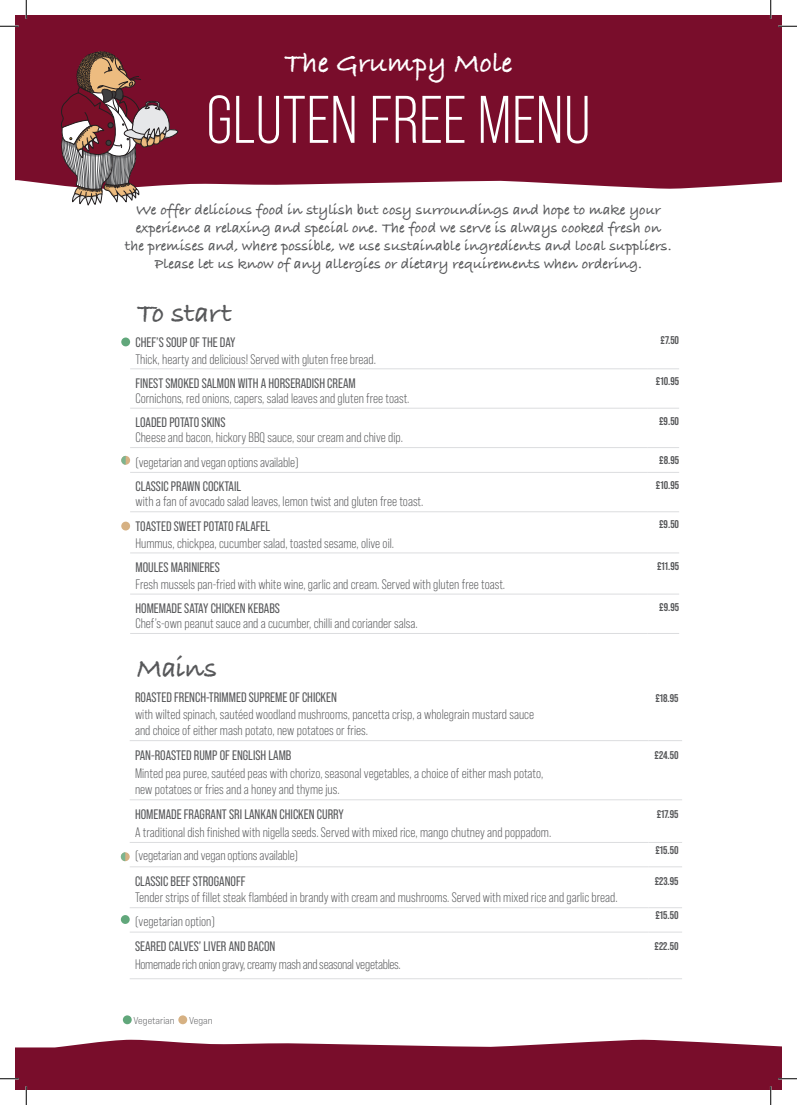
<style>
.page{position:relative;width:797px;height:1105px;background:#fff}
.page>*{position:absolute;margin:0;border:0;box-sizing:border-box;transform-origin:0 0}
.t1{font:67.12px "Bebas Neue Pro";color:#fff}
.t2{font:700 29.12px "Bradley Hand ITCTT";color:#fff}
.t3{font:700 28.75px "Bradley Hand ITCTT";letter-spacing:-.01em;color:#57585a}
.t4{font:700 15px/18px "Bradley Hand ITCTT";color:#57585a;text-align:center}
.t5{font:13.75px/15px "Bebas Neue Pro";color:#57585a}
.t6{font:13.75px "Bebas Neue Pro";color:#57585a}
.t7{font:13.75px "Bebas Neue Pro";letter-spacing:-.02em;color:#57585a}
.t8{font:700 11.25px "Bebas Neue Pro";color:#57585a}
.t9{font:10px "Bebas Neue Pro Exp Bk";color:#57585a}
.t10{font:700 9.5px "Bradley Hand ITCTT";letter-spacing:.05em;color:#fff}
.s1{font-style:inherit}
</style>
<div class="page">
<svg style="left:16px;top:1040px;width:765px;height:49px;background:#831f3b"></svg>
<div style="left:16px;top:16px;width:765px;height:173px;background:#790d2b"></div>
<svg style="left:60px;top:51px;width:118px;height:155px;background:#935e65"></svg>
<div style="left:123px;top:1015px;width:9px;height:9px;background:#61a77b;border-radius:50%"></div>
<div style="left:178px;top:1015px;width:9px;height:9px;background:#d6b183;border-radius:50%"></div>
<hr style="left:130px;top:633px;width:518px;height:1px;background:#dcdddf">
<hr style="left:648px;top:633px;width:31px;height:1px;background:#dcdddf">
<hr style="left:130px;top:368px;width:518px;height:1px;background:#dcdddf">
<hr style="left:648px;top:368px;width:31px;height:1px;background:#dcdddf">
<hr style="left:130px;top:408px;width:518px;height:1px;background:#dcdddf">
<hr style="left:648px;top:408px;width:31px;height:1px;background:#dcdddf">
<hr style="left:130px;top:447px;width:518px;height:1px;background:#dcdddf">
<hr style="left:648px;top:447px;width:31px;height:1px;background:#dcdddf">
<hr style="left:130px;top:472px;width:518px;height:1px;background:#dcdddf">
<hr style="left:648px;top:472px;width:31px;height:1px;background:#dcdddf">
<hr style="left:130px;top:511px;width:518px;height:1px;background:#dcdddf">
<hr style="left:648px;top:511px;width:31px;height:1px;background:#dcdddf">
<hr style="left:130px;top:553px;width:518px;height:1px;background:#dcdddf">
<hr style="left:648px;top:553px;width:31px;height:1px;background:#dcdddf">
<hr style="left:130px;top:594px;width:518px;height:1px;background:#dcdddf">
<hr style="left:648px;top:594px;width:31px;height:1px;background:#dcdddf">
<div style="left:121px;top:337px;width:9px;height:9px;background:#61a77b;border-radius:50%"></div>
<div style="left:121px;top:456px;width:9px;height:9px;background:#d6b183;border-radius:50%"></div>
<svg style="left:121px;top:456px;width:5px;height:9px"></svg>
<div style="left:121px;top:522px;width:9px;height:8px;background:#d6b183;border-radius:50%"></div>
<hr style="left:130px;top:907px;width:518px;height:1px;background:#dcdddf">
<hr style="left:130px;top:932px;width:518px;height:1px;background:#dcdddf">
<hr style="left:130px;top:842px;width:518px;height:1px;background:#dcdddf">
<hr style="left:648px;top:842px;width:34px;height:1px;background:#dcdddf">
<hr style="left:130px;top:866px;width:518px;height:1px;background:#dcdddf">
<hr style="left:648px;top:866px;width:34px;height:1px;background:#dcdddf">
<hr style="left:648px;top:907px;width:34px;height:1px;background:#dcdddf">
<hr style="left:130px;top:740px;width:518px;height:1px;background:#dcdddf">
<hr style="left:648px;top:740px;width:34px;height:1px;background:#dcdddf">
<hr style="left:130px;top:799px;width:518px;height:1px;background:#dcdddf">
<hr style="left:648px;top:799px;width:34px;height:1px;background:#dcdddf">
<hr style="left:648px;top:932px;width:34px;height:1px;background:#dcdddf">
<hr style="left:130px;top:978px;width:518px;height:1px;background:#dcdddf">
<hr style="left:648px;top:978px;width:34px;height:1px;background:#dcdddf">
<svg style="left:121px;top:852px;width:9px;height:9px"></svg>
<svg style="left:121px;top:852px;width:4px;height:9px"></svg>
<div style="left:121px;top:915px;width:9px;height:9px;background:#61a77b;border-radius:50%"></div>
<svg style="left:0;top:25px;width:19px;height:2px"></svg>
<svg style="left:778px;top:25px;width:19px;height:2px"></svg>
<svg style="left:0;top:1078px;width:19px;height:1px"></svg>
<svg style="left:778px;top:1078px;width:19px;height:1px"></svg>
<svg style="left:25px;top:0;width:2px;height:19px"></svg>
<svg style="left:25px;top:1086px;width:2px;height:19px"></svg>
<svg style="left:770px;top:0;width:1px;height:19px"></svg>
<svg style="left:770px;top:1086px;width:1px;height:19px"></svg>
<p class="t2" style="left:284px;top:41px;width:230px">The Grumpy Mole</p>
<p class="t10" style="left:326px;top:88px;width:145px">COUNTRY INNS AND DINING</p>
<p class="t1" style="left:206px;top:82px;width:386px">GLUTEN FREE MENU</p>
<p class="t4" style="left:125px;top:200px;width:548px">We offer delicious food in stylish but cosy surroundings and hope to make your experience a relaxing and special one. The food we serve is always cooked fresh on the premises and, where possible, we use sustainable ingredients and local suppliers.<br>Please let us know of any allergies or dietary requirements when ordering.</p>
<p class="t3" style="left:137px;top:291px;width:96px">To start</p>
<p class="t6" style="left:135px;top:334px;width:102px">CHEF’S SOUP OF THE DAY</p>
<p class="t5" style="left:135px;top:351px;width:242px">Thick, hearty and delicious! Served with gluten free bread.</p>
<p class="t8" style="left:660px;top:334px;width:20px">£7.50</p>
<p class="t5" style="left:135px;top:376px;width:275px"><span class="s1">FINEST SMOKED SALMON WITH A HORSERADISH CREAM<br></span>Cornichons, red onions, capers, salad leaves and gluten free toast.</p>
<p class="t8" style="left:656px;top:375px;width:25px">£10.95</p>
<p class="t5" style="left:135px;top:415px;width:269px"><span class="s1">LOADED POTATO SKINS<br></span>Cheese and bacon, hickory BBQ sauce, sour cream and chive dip.</p>
<p class="t8" style="left:659px;top:414px;width:21px">£9.50</p>
<p class="t5" style="left:135px;top:455px;width:164px">(vegetarian and vegan options available)</p>
<p class="t8" style="left:659px;top:454px;width:21px">£8.95</p>
<p class="t5" style="left:135px;top:479px;width:289px"><span class="s1">CLASSIC PRAWN COCKTAIL<br></span>with a fan of avocado salad leaves, lemon twist and gluten free toast.</p>
<p class="t8" style="left:656px;top:479px;width:25px">£10.95</p>
<p class="t6" style="left:135px;top:518px;width:136px">TOASTED SWEET POTATO FALAFEL</p>
<p class="t5" style="left:135px;top:535px;width:260px">Hummus, chickpea, cucumber salad, toasted sesame, olive oil.</p>
<p class="t8" style="left:659px;top:518px;width:21px">£9.50</p>
<p class="t6" style="left:135px;top:559px;width:86px">MOULES MARINIERES</p>
<p class="t5" style="left:135px;top:576px;width:371px">Fresh mussels pan-fried with white wine, garlic and cream. Served with gluten free toast.</p>
<p class="t8" style="left:657px;top:559px;width:24px">£11.95</p>
<p class="t5" style="left:135px;top:601px;width:284px"><span class="s1">HOMEMADE SATAY CHICKEN KEBABS<br></span>Chef’s-own peanut sauce and a cucumber, chilli and coriander salsa.</p>
<p class="t8" style="left:659px;top:600px;width:21px">£9.95</p>
<p class="t3" style="left:137px;top:646px;width:82px">Mains</p>
<p class="t5" style="left:135px;top:689px;width:401px;line-height:16.5px"><span class="s1">ROASTED FRENCH-TRIMMED SUPREME OF CHICKEN<br></span>with wilted spinach, sautéed woodland mushrooms, pancetta crisp, a wholegrain mustard sauce and choice of either mash potato, new potatoes or fries.</p>
<p class="t8" style="left:655px;top:691px;width:25px">£18.95</p>
<p class="t6" style="left:135px;top:747px;width:158px">PAN-ROASTED RUMP OF ENGLISH LAMB</p>
<p class="t5" style="left:135px;top:765px;width:410px;line-height:16.5px">Minted pea puree, sautéed peas with chorizo, seasonal vegetables, a choice of either mash potato, new potatoes or fries and a honey and thyme jus.</p>
<p class="t8" style="left:654px;top:749px;width:25px">£24.50</p>
<p class="t6" style="left:135px;top:806px;width:210px">HOMEMADE FRAGRANT SRI LANKAN CHICKEN CURRY</p>
<p class="t5" style="left:135px;top:825px;width:418px">A traditional dish finished with nigella seeds. Served with mixed rice, mango chutney and poppadom.</p>
<p class="t5" style="left:135px;top:848px;width:164px">(vegetarian and vegan options available)</p>
<p class="t8" style="left:656px;top:808px;width:23px">£17.95</p>
<p class="t8" style="left:655px;top:844px;width:25px">£15.50</p>
<p class="t5" style="left:135px;top:873px;width:484px;line-height:16.5px"><span class="s1">CLASSIC BEEF STROGANOFF<br></span>Tender strips of fillet steak flambéed in brandy with cream and mushrooms. Served with mixed rice and garlic bread.</p>
<p class="t8" style="left:654px;top:875px;width:25px">£23.95</p>
<p class="t5" style="left:135px;top:913px;width:81px">(vegetarian option)</p>
<p class="t8" style="left:655px;top:909px;width:25px">£15.50</p>
<p class="t6" style="left:135px;top:939px;width:142px">SEARED CALVES’ LIVER AND BACON</p>
<p class="t7" style="left:135px;top:957px;width:267px">Homemade rich onion gravy, creamy mash and seasonal vegetables.</p>
<p class="t9" style="left:134px;top:1015px;width:43px">Vegetarian</p>
<p class="t9" style="left:189px;top:1015px;width:25px">Vegan</p>
<p class="t8" style="left:654px;top:940px;width:25px">£22.50</p>
</div>
